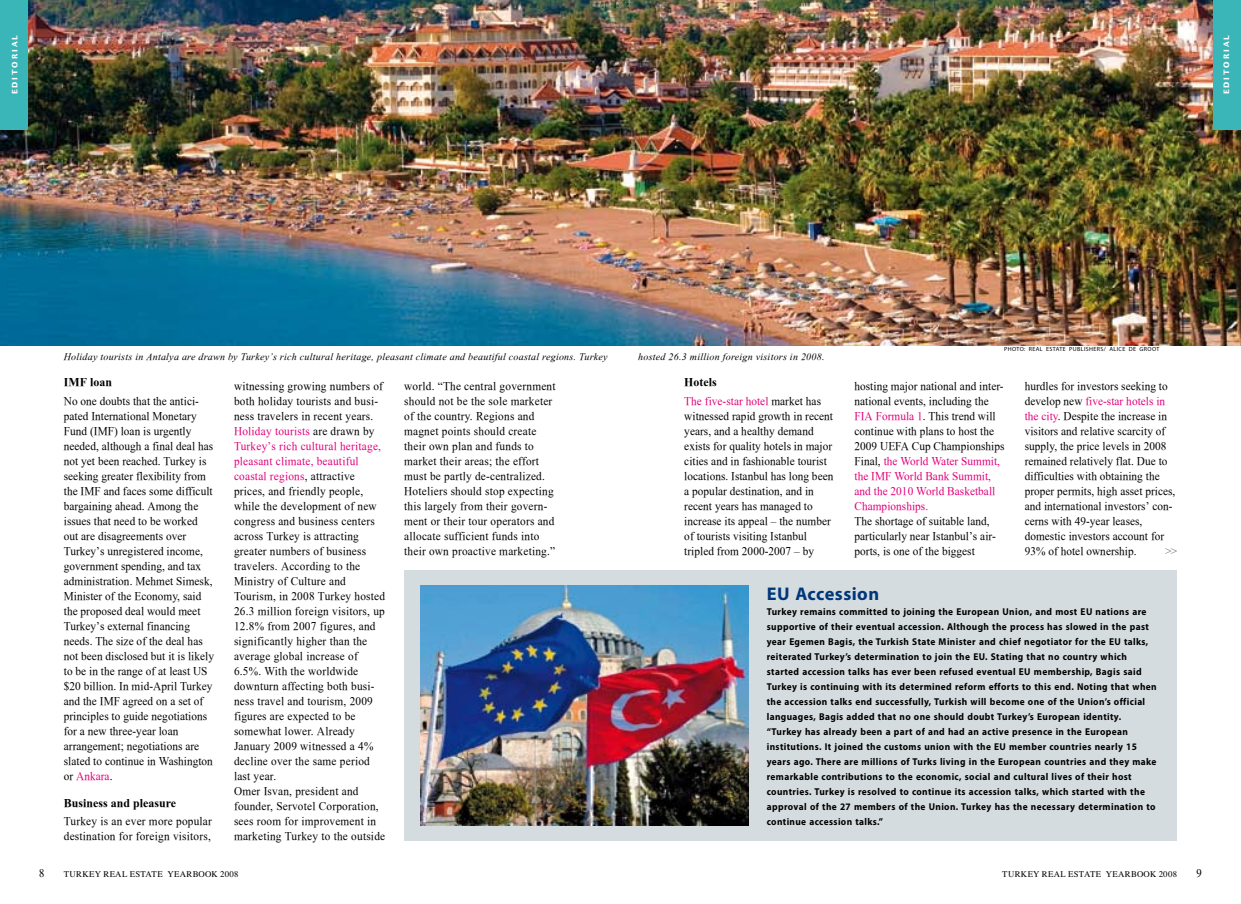
<style>
.page{position:relative;width:1241px;height:904px;background:#fff}
.page>*{position:absolute;margin:0;border:0;box-sizing:border-box;transform-origin:0 0}
.t1{font:700 18.38px "Myriad Pro";letter-spacing:.025em;color:#00377a}
.t2{font:11.88px/15px "TR Times New Roman";letter-spacing:.005em;color:#000;scale:.95 1}
.t3{font:11.88px/18.8px "TR Times New Roman";letter-spacing:.005em;color:#e2007a;scale:.95 1}
.t4{font:700 11.88px "TR Times New Roman";letter-spacing:.005em;color:#000}
.t5{font:11.88px "TR Times New Roman";color:#676868;scale:.95 1}
.t6{font:11.88px "Times";color:#000;scale:.9 1}
.t7{font:700 10px/15px "Myriad Pro";letter-spacing:.04em;color:#000;scale:.94 1}
.t8{font:italic 10px "TR Times New Roman";letter-spacing:.025em;color:#000}
.t9{font:8.75px "Times";letter-spacing:.035em;color:#000}
.t10{font:700 7.5px "Lucida Sans";letter-spacing:.25em;color:#fff}
.t11{font:6px "Myriad Pro";letter-spacing:.07em;color:#000}
.s1{color:#e2007a}
.s2{font-weight:700;color:#000}
.s3{color:#000}
</style>
<div class="page">
<div style="left:404px;top:570px;width:772px;height:270px;background:#d5dcdf"></div>
<img style="left:0;top:0;width:1240px;height:345px">
<img style="left:420px;top:585px;width:328px;height:240px">
<div style="left:0;top:0;width:27px;height:129px;background:#3bb6b8"></div>
<div style="left:1213px;top:0;width:27px;height:129px;background:#3bb6b8"></div>
<p class="t10" style="left:10px;top:94px;width:61px;rotate:-90deg">EDITORIAL</p>
<p class="t10" style="left:1221px;top:94px;width:61px;rotate:-90deg">EDITORIAL</p>
<p class="t8" style="left:64px;top:350px;width:545px">Holiday tourists in Antalya are drawn by Turkey’s rich cultural heritage, pleasant climate and beautiful coastal regions. Turkey</p>
<p class="t8" style="left:638px;top:350px;width:188px">hosted 26.3 million foreign visitors in 2008.</p>
<p class="t11" style="left:1003px;top:345px;width:157px">PHOTO: REAL ESTATE PUBLISHERS/ ALICE DE GROOT</p>
<p class="t4" style="left:64px;top:374px;width:50px">IMF loan</p>
<p class="t2" style="left:64px;top:393px;width:159px">No one doubts that the antici&shy;pated International Monetary<br>Fund (IMF) loan is urgently needed, although a final deal has not yet been reached. Turkey is seeking greater flexibility from the IMF and faces some difficult bargaining ahead. Among the issues that need to be worked out are disagreements over<br>Turkey’s unregistered income, government spending, and tax administration. Mehmet Simesk,<br>Minister of the Economy, said the proposed deal would meet<br>Turkey’s external financing needs. The size of the deal has not been disclosed but it is likely to be in the range of at least US $20 billion. In mid-April Turkey and the IMF agreed on a set of principles to guide negotiations for a new three-year loan arrangement; negotiations are slated to continue in Washington or <span class="s1">Ankara</span>.</p>
<p class="t4" style="left:64px;top:794px;width:114px">Business and pleasure</p>
<p class="t2" style="left:64px;top:813px;width:157px">Turkey is an ever more popular destination for foreign visitors,</p>
<p class="t2" style="left:234px;top:378px;width:161px">witnessing growing numbers of both holiday tourists and busi&shy;ness travelers in recent years.<br><span class="s1">Holiday tourists</span> are drawn by<br><span class="s1">Turkey’s rich cultural heritage, pleasant climate, beautiful coastal regions</span>, attractive prices, and friendly people, while the development of new congress and business centers across Turkey is attracting greater numbers of business travelers. According to the<br>Ministry of Culture and<br>Tourism, in 2008 Turkey hosted<br>26.3 million foreign visitors, up<br>12.8% from 2007 figures, and significantly higher than the average global increase of<br>6.5%. With the worldwide downturn affecting both busi&shy;ness travel and tourism, 2009 figures are expected to be somewhat lower. Already<br>January 2009 witnessed a 4% decline over the same period last year.<br>Omer Isvan, president and founder, Servotel Corporation, sees room for improvement in marketing Turkey to the outside</p>
<p class="t6" style="left:39px;top:866px;width:7px">8</p>
<p class="t9" style="left:64px;top:868px;width:176px">TURKEY REAL ESTATE YEARBOOK 2008</p>
<p class="t2" style="left:404px;top:378px;width:161px">world. “The central government should not be the sole marketer of the country. Regions and magnet points should create their own plan and funds to market their areas; the effort must be partly de-centralized.<br>Hoteliers should stop expecting this largely from their govern&shy;ment or their tour operators and allocate sufficient funds into their own proactive marketing.”</p>
<p class="t3" style="left:684px;top:373px;width:145px"><span class="s2">Hotels<br></span>The five-star hotel <span class="s3">market has</span></p>
<p class="t2" style="left:684px;top:408px;width:158px">witnessed rapid growth in recent years, and a healthy demand exists for quality hotels in major cities and in fashionable tourist locations. Istanbul has long been a popular destination, and in recent years has managed to increase its appeal – the number of tourists visiting Istanbul tripled from 2000-2007 – by</p>
<p class="t2" style="left:854px;top:378px;width:159px">hosting major national and inter&shy;national events, including the<br><span class="s1">FIA Formula 1</span>. This trend will continue with plans to host the<br>2009 UEFA Cup Championships<br>Final, <span class="s1">the World Water Summit, the IMF World Bank Summit, and the 2010 World Basketball<br>Championships.</span></p>
<p class="t2" style="left:854px;top:513px;width:150px">The shortage of suitable land, particularly near Istanbul’s air&shy;ports, is one of the biggest</p>
<p class="t2" style="left:1024px;top:378px;width:160px">hurdles for investors seeking to develop new <span class="s1">five-star hotels in the city</span>. Despite the increase in visitors and relative scarcity of supply, the price levels in 2008 remained relatively flat. Due to difficulties with obtaining the proper permits, high asset prices, and international investors’ con&shy;cerns with 49-year leases, domestic investors account for<br>93% of hotel ownership.</p>
<p class="t5" style="left:1164px;top:543px;width:14px">&gt;&gt;</p>
<h1 class="t1" style="left:766px;top:581px;width:114px">EU Accession</h1>
<p class="t7" style="left:766px;top:604px;width:416px">Turkey remains committed to joining the European Union, and most EU nations are supportive of their eventual accession. Although the process has slowed in the past year Egemen Bagis, the Turkish State Minister and chief negotiator for the EU talks, reiterated Turkey’s determination to join the EU. Stating that no country which started accession talks has ever been refused eventual EU membership, Bagis said Turkey is continuing with its determined reform efforts to this end. Noting that when the accession talks end successfully, Turkish will become one of the Union’s official languages, Bagis added that no one should doubt Turkey’s European identity. “Turkey has already been a part of and had an active presence in the European institutions. It joined the customs union with the EU member countries nearly 15 years ago. There are millions of Turks living in the European countries and they make remarkable contributions to the economic, social and cultural lives of their host countries. Turkey is resolved to continue its accession talks, which started with the approval of the 27 members of the Union. Turkey has the necessary determination to continue accession talks.”</p>
<p class="t9" style="left:1002px;top:868px;width:176px">TURKEY REAL ESTATE YEARBOOK 2008</p>
<p class="t6" style="left:1196px;top:866px;width:7px">9</p>
</div>
